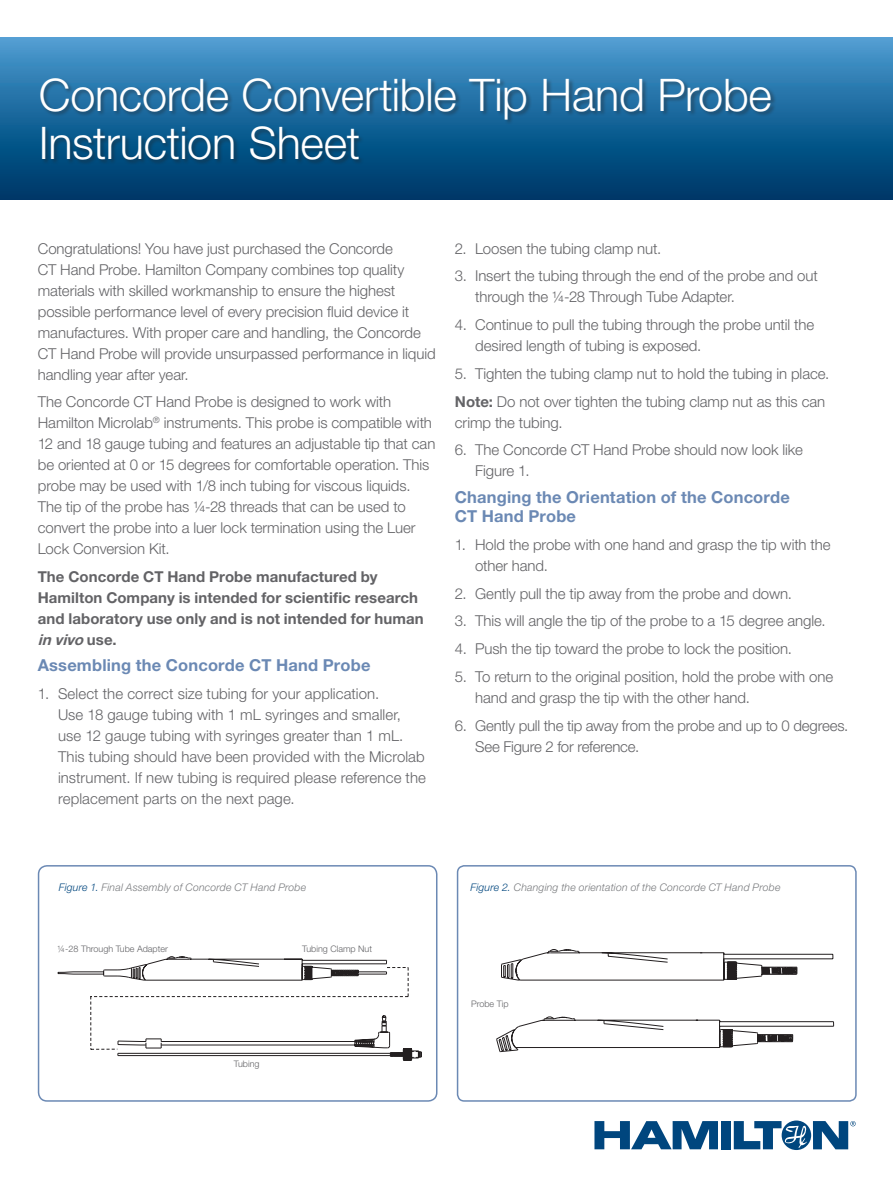
<style>
.page{position:relative;width:893px;height:1188px;background:#fff}
.page>*{position:absolute;margin:0;border:0;box-sizing:border-box;transform-origin:0 0}
.t1{font:300 45px/48px "Helvetica Neue LT Pro";letter-spacing:-.005em;color:#fff}
.Subhead{font:700 16.5px/19.5px "Helvetica Neue LT Pro";letter-spacing:.01em;color:#6b89b4}
.Body_Copy{font:300 15px/21px "Helvetica Neue LT Pro";letter-spacing:-.005em;color:#636366}
.Body_Copy-2{font:700 15px/21px "Helvetica Neue LT Pro";letter-spacing:.005em;color:#636366}
.Numbers{font:300 15px/21px "Helvetica Neue LT Pro";letter-spacing:-.005em;color:#636366}
.t2{font:italic 300 10.5px "Helvetica Neue LT Pro";letter-spacing:.015em;color:#787a7d}
.Callouts{font:300 9px "Helvetica Neue LT Pro";color:#636366}
.s1{font-style:italic}
.s2{font-weight:700}
.s3{color:#00467e}
</style>
<div class="page">
<div style="left:457px;top:865px;width:400px;height:237px;border:2px solid #6b89b4;border-radius:7px"></div>
<svg style="left:496px;top:1016px;width:338px;height:36px"></svg>
<svg style="left:501px;top:949px;width:333px;height:32px"></svg>
<svg style="left:0;top:38px;width:893px;height:162px;background:#20699c"></svg>
<div style="left:39px;top:78px;width:738px;height:87px;background:#231f20;opacity:.46"></div>
<div style="left:721px;top:1121px;width:10px;height:28px;background:#00467e"></div>
<svg style="left:594px;top:1121px;width:124px;height:28px"></svg>
<svg style="left:734px;top:1121px;width:122px;height:29px"></svg>
<div style="left:38px;top:865px;width:399px;height:237px;border:2px solid #6b89b4;border-radius:9px"></div>
<svg style="left:58px;top:956px;width:364px;height:104px"></svg>
<h1 class="t1" style="left:39px;top:70px;width:735px">Concorde Convertible Tip Hand Probe<br>Instruction Sheet</h1>
<p class="Body_Copy" style="left:38px;top:238px;width:399px">Congratulations! You have just purchased the Concorde<br>CT Hand Probe. Hamilton Company combines top quality materials with skilled workmanship to ensure the highest possible performance level of every precision fluid device it manufactures. With proper care and handling, the Concorde CT Hand Probe will provide unsurpassed performance in liquid handling year after year.</p>
<p class="Body_Copy" style="left:38px;top:391px;width:399px">The Concorde CT Hand Probe is designed to work with Hamilton Microlab<sup>®</sup> instruments. This probe is compatible with 12 and 18 gauge tubing and features an adjustable tip that can be oriented at 0 or 15 degrees for comfortable operation. This probe may be used with 1/8 inch tubing for viscous liquids.<br>The tip of the probe has ¼-28 threads that can be used to convert the probe into a luer lock termination using the Luer Lock Conversion Kit.</p>
<p class="Body_Copy-2" style="left:38px;top:566px;width:388px">The Concorde CT Hand Probe manufactured by Hamilton Company is intended for scientific research and laboratory use only and is not intended for human <span class="s1">invivo</span>u s e .</p>
<p class="Subhead" style="left:38px;top:655px;width:334px">Assembling the Concorde CT Hand Probe</p>
<p class="Body_Copy" style="left:58px;top:683px;width:369px;text-indent:-20px">1. Select the correct size tubing for your application.<br>Use 18 gauge tubing with 1 mL syringes and smaller, use 12 gauge tubing with syringes greater than 1 mL.<br>This tubing should have been provided with the Microlab instrument. If new tubing is required please reference the replacement parts on the next page.</p>
<p class="Body_Copy" style="left:455px;top:238px;width:208px">2. Loosen the tubing clamp nut.</p>
<p class="Body_Copy" style="left:475px;top:265px;width:344px;text-indent:-20px">3. Insert the tubing through the end of the probe and out through the ¼-28 Through Tube Adapter.</p>
<p class="Body_Copy" style="left:475px;top:314px;width:340px;text-indent:-20px">4. Continue to pull the tubing through the probe until the desired length of tubing is exposed.</p>
<p class="Body_Copy" style="left:455px;top:363px;width:376px">5. Tighten the tubing clamp nut to hold the tubing in place.</p>
<p class="Numbers" style="left:455px;top:391px;width:372px"><span class="s2">Note:</span> Do not over tighten the tubing clamp nut as this can crimp the tubing.</p>
<p class="Body_Copy" style="left:475px;top:439px;width:329px;text-indent:-20px">6. The Concorde CT Hand Probe should now look like<br>Figure 1.</p>
<p class="Subhead" style="left:455px;top:487px;width:337px">Changing the Orientation of the Concorde<br>CT Hand Probe</p>
<p class="Body_Copy" style="left:475px;top:534px;width:357px;text-indent:-20px">1. Hold the probe with one hand and grasp the tip with the other hand.</p>
<p class="Body_Copy" style="left:455px;top:583px;width:339px">2. Gently pull the tip away from the probe and down.</p>
<p class="Body_Copy" style="left:455px;top:610px;width:372px">3. This will angle the tip of the probe to a 15 degree angle.</p>
<p class="Body_Copy" style="left:455px;top:638px;width:339px">4. Push the tip toward the probe to lock the position.</p>
<p class="Body_Copy" style="left:475px;top:666px;width:360px;text-indent:-20px">5. To return to the original position, hold the probe with one hand and grasp the tip with the other hand.</p>
<p class="Body_Copy" style="left:475px;top:715px;width:375px;text-indent:-20px">6. Gently pull the tip away from the probe and up to 0 degrees.<br>See Figure 2 for reference.</p>
<p class="t2" style="left:59px;top:881px;width:249px"><span class="s3">Figure 1.</span> Final Assembly of Concorde CT Hand Probe</p>
<p class="Callouts" style="left:58px;top:943px;width:112px">¼-28 Through Tube Adapter</p>
<p class="Callouts" style="left:234px;top:1058px;width:27px">Tubing</p>
<p class="Callouts" style="left:302px;top:944px;width:71px">Tubing Clamp Nut</p>
<p class="t2" style="left:471px;top:881px;width:311px"><span class="s3">Figure 2.</span> Changing the orientation of the Concorde CT Hand Probe</p>
<p class="Callouts" style="left:471px;top:999px;width:39px">Probe Tip</p>
</div>
